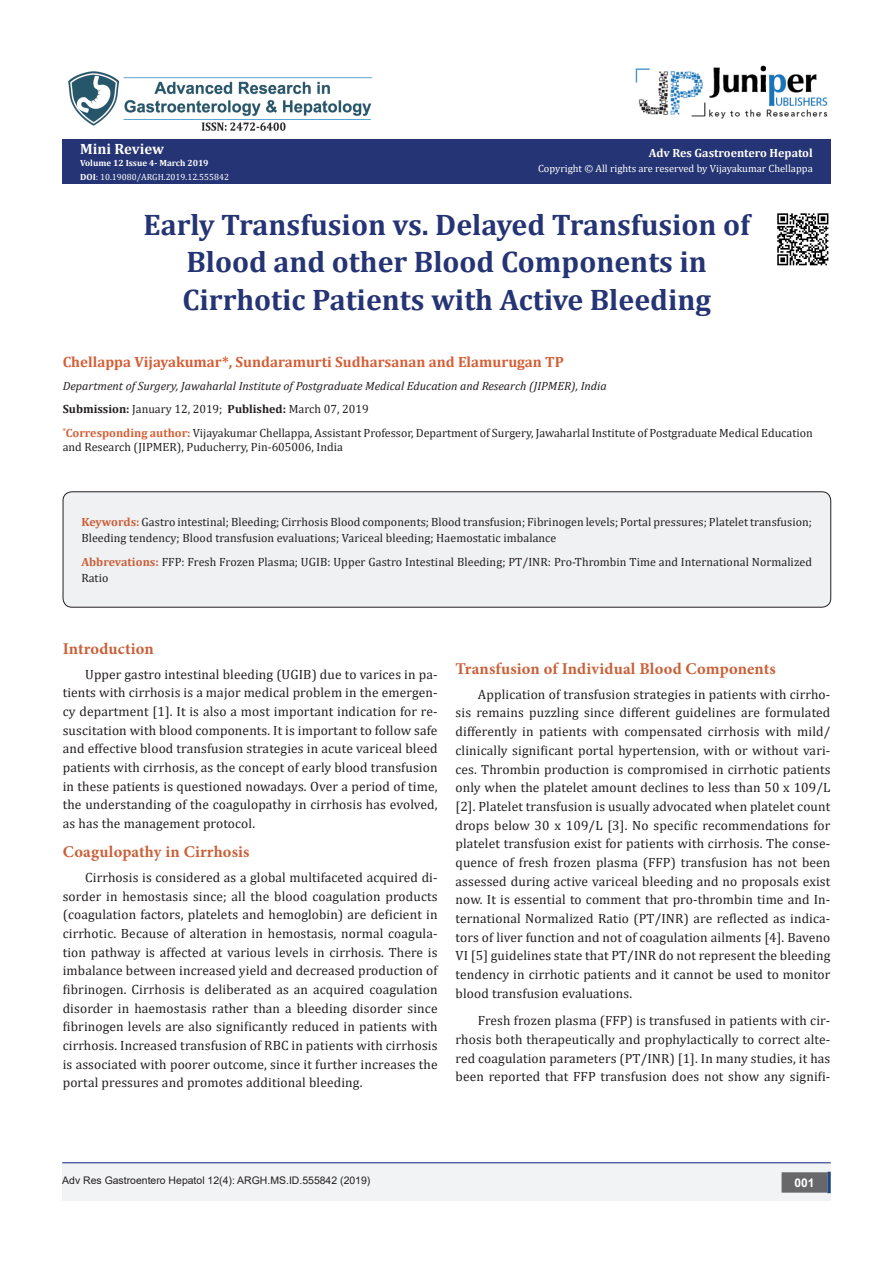
<style>
.page{position:relative;width:893px;height:1263px;background:#fff}
.page>*{position:absolute;margin:0;border:0;box-sizing:border-box;transform-origin:0 0}
.t1{font:700 29.85px/37.3px "Cambria";color:#253474;text-align:center}
.t2{font:700 16.5px "Minion Pro";letter-spacing:.01em;color:#ca5f37}
.t3{font:700 15px "Cambria";color:#d55f37}
.t4{font:700 15px "Cambria";color:#fffefc}
.t5{font:13.5px/18.8px "Cambria";letter-spacing:.01em;color:#231f20;text-align:justify}
.t6{font:12px/14.4px "Cambria";letter-spacing:.005em;color:#231f20}
.t7{font:italic 12px/23.2px "Cambria";color:#231f20}
.t8{font:700 12px "Cambria";color:#fffefc}
.t9{font:700 12px "Arial";color:#fff}
.t10{font:10.5px "Arial";color:#231f20}
.t11{font:10.5px "Cambria";color:#fffefc}
.t12{font:9px "Cambria";color:#fff}
.t13{font:700 9px "Cambria";color:#fffefc}
.t14{font:700 6.9px "Cambria";color:#d55f37}
.s1{font-weight:700}
.s2{font-weight:700;font-style:normal}
.s3{font-style:normal}
.s4{font-weight:700;color:#d55f37}
.s5{font-weight:700;color:#ca5f37}
</style>
<div class="page">
<div style="left:62px;top:139px;width:769px;height:45px;background:#253474"></div>
<img style="left:68px;top:71px;width:304px;height:60px">
<img style="left:635px;top:65px;width:193px;height:54px">
<div style="left:62px;top:1162px;width:769px;height:39px;background:#f2f3f4"></div>
<div style="left:782px;top:1173px;width:45px;height:19px;background:#68676a"></div>
<div style="left:782px;top:1172px;width:45px;height:20px;border:2px solid #68676a"></div>
<svg style="left:827px;top:1172px;width:4px;height:21px"></svg>
<hr style="left:62px;top:1162px;width:769px;height:1px;background:#253f8e">
<div style="left:63px;top:492px;width:768px;height:115px;background:#f0f1f2;border-radius:9px"></div>
<div style="left:63px;top:491px;width:768px;height:116px;border:1px solid #231f20;border-radius:9px"></div>
<img style="left:777px;top:213px;width:52px;height:53px">
<p class="t4" style="left:80px;top:138px;width:85px">Mini Review</p>
<p class="t13" style="left:80px;top:156px;width:130px">Volume 12 Issue 4- March 2019</p>
<p class="t12" style="left:80px;top:171px;width:150px"><span class="s1">DOI</span>: 10.19080/ARGH.2019.12.555842</p>
<p class="t8" style="left:649px;top:144px;width:165px">Adv Res Gastroentero Hepatol</p>
<p class="t11" style="left:538px;top:163px;width:276px">Copyright © All rights are reserved by Vijayakumar Chellappa</p>
<p class="t1" style="left:143px;top:205px;width:608px">Early Transfusion vs. Delayed Transfusion of<br>Blood and other Blood Components in<br>Cirrhotic Patients with Active Bleeding</p>
<p class="t3" style="left:63px;top:351px;width:503px">Chellappa Vijayakumar*, Sundaramurti Sudharsanan and Elamurugan TP</p>
<p class="t7" style="left:63px;top:374px;width:545px">Department of Surgery, Jawaharlal Institute of Postgraduate Medical Education and Research (JIPMER), India<br><span class="s2">Submission:</span> <span class="s3">January 12, 2019;</span> <span class="s2">Published:</span> <span class="s3">March 07, 2019</span></p>
<p class="t14" style="left:63px;top:425px;width:5px">*</p>
<p class="t6" style="left:63px;top:425px;width:751px"><span class="s4">Corresponding author:</span> Vijayakumar Chellappa, Assistant Professor, Department of Surgery, Jawaharlal Institute of Postgraduate Medical Education and Research (JIPMER), Puducherry, Pin-605006, India</p>
<p class="t6" style="left:81px;top:514px;width:732px;line-height:15.8px"><span class="s5">Keywords:</span> Gastro intestinal; Bleeding; Cirrhosis Blood components; Blood transfusion; Fibrinogen levels; Portal pressures; Platelet transfusion;<br>Bleeding tendency; Blood transfusion evaluations; Variceal bleeding; Haemostatic imbalance</p>
<p class="t6" style="left:81px;top:555px;width:732px"><span class="s5">Abbrevations:</span> FFP: Fresh Frozen Plasma; UGIB: Upper Gastro Intestinal Bleeding; PT/INR: Pro-Thrombin Time and International Normalized</p>
<p class="t6" style="left:81px;top:571px;width:29px">Ratio</p>
<p class="t2" style="left:63px;top:637px;width:93px">Introduction</p>
<p class="t5" style="left:63px;top:665px;width:376px;text-indent:22px">Upper gastro intestinal bleeding (UGIB) due to varices in pa&shy;tients with cirrhosis is a major medical problem in the emergen&shy;cy department [1]. It is also a most important indication for re&shy;suscitation with blood components. It is important to follow safe and effective blood transfusion strategies in acute variceal bleed patients with cirrhosis, as the concept of early blood transfusion in these patients is questioned nowadays. Over a period of time, the understanding of the coagulopathy in cirrhosis has evolved, as has the management protocol.</p>
<p class="t2" style="left:63px;top:840px;width:188px">Coagulopathy in Cirrhosis</p>
<p class="t5" style="left:63px;top:868px;width:376px;text-indent:22px">Cirrhosis is considered as a global multifaceted acquired di&shy;sorder in hemostasis since; all the blood coagulation products (coagulation factors, platelets and hemoglobin) are deficient in cirrhotic. Because of alteration in hemostasis, normal coagula&shy;tion pathway is affected at various levels in cirrhosis. There is imbalance between increased yield and decreased production of</p>
<p class="t5" style="left:63px;top:980px;width:376px">fibrinogen. Cirrhosis is deliberated as an acquired coagulation</p>
<p class="t5" style="left:63px;top:999px;width:376px">disorder in haemostasis rather than a bleeding disorder since fibrinogen levels are also significantly reduced in patients with cirrhosis. Increased transfusion of RBC in patients with cirrhosis is associated with poorer outcome, since it further increases the portal pressures and promotes additional bleeding.</p>
<p class="t2" style="left:456px;top:657px;width:322px">Transfusion of Individual Blood Components</p>
<p class="t5" style="left:456px;top:685px;width:376px;text-indent:22px">Application of transfusion strategies in patients with cirrho&shy;sis remains puzzling since different guidelines are formulated differently in patients with compensated cirrhosis with mild/ clinically significant portal hypertension, with or without vari&shy;ces. Thrombin production is compromised in cirrhotic patients only when the platelet amount declines to less than 50 x 109/L [2]. Platelet transfusion is usually advocated when platelet count drops below 30 x 109/L [3]. No specific recommendations for platelet transfusion exist for patients with cirrhosis. The conse&shy;quence of fresh frozen plasma (FFP) transfusion has not been assessed during active variceal bleeding and no proposals exist now. It is essential to comment that pro-thrombin time and In&shy;ternational Normalized Ratio (PT/INR) are reflected as indica-</p>
<p class="t5" style="left:456px;top:928px;width:376px">tors of liver function and not of coagulation ailments [4]. Baveno</p>
<p class="t5" style="left:456px;top:946px;width:376px">VI [5] guidelines state that PT/INR do not represent the bleeding</p>
<p class="t5" style="left:456px;top:965px;width:376px">tendency in cirrhotic patients and it cannot be used to monitor</p>
<p class="t5" style="left:478px;top:979px;width:354px;line-height:27.6px;text-indent:-22px">blood transfusion evaluations.<br>Fresh frozen plasma (FFP) is transfused in patients with cir-</p>
<p class="t5" style="left:456px;top:1030px;width:376px">rhosis both therapeutically and prophylactically to correct alte&shy;red coagulation parameters (PT/INR) [1]. In many studies, it has been reported that FFP transfusion does not show any signifi-</p>
<p class="t10" style="left:62px;top:1173px;width:310px">Adv Res Gastroentero Hepatol 12(4): ARGH.MS.ID.555842 (2019)</p>
<p class="t9" style="left:794px;top:1174px;width:22px">001</p>
</div>
